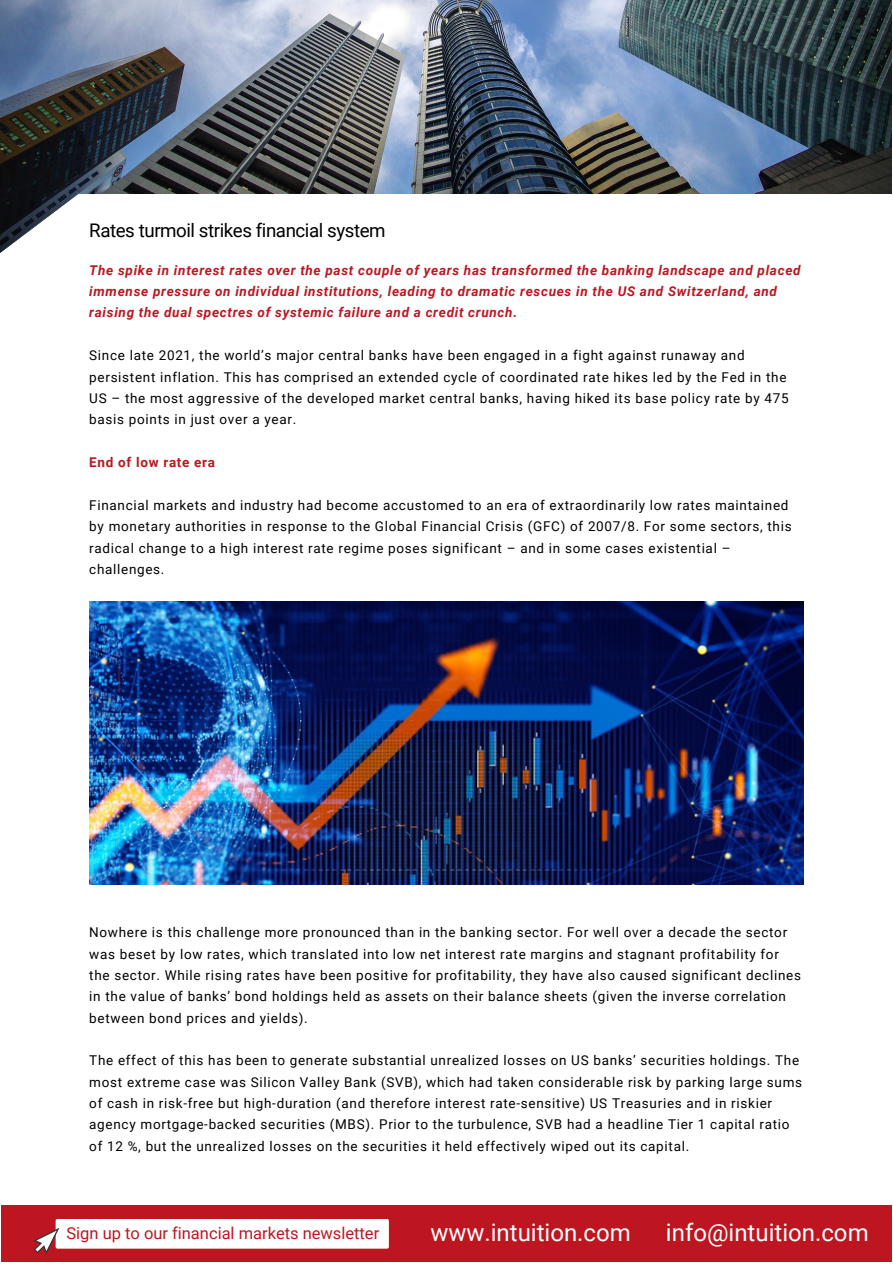
<style>
.page{position:relative;width:893px;height:1264px;background:#fff}
.page>*{position:absolute;margin:0;border:0;box-sizing:border-box;transform-origin:0 0}
.t1{font:24px "Roboto";color:#fff}
.t2{font:18.75px "Roboto";letter-spacing:-.02em;color:#000}
.t3{font:16.5px "Roboto";color:#be1621}
.t4{font:13.5px/21.3px "Roboto";letter-spacing:.055em;color:#000}
.t5{font:italic 700 13.5px/21.3px "Roboto";letter-spacing:.055em;color:#be1621}
.t6{font:700 13.5px "Roboto";letter-spacing:.05em;color:#be1621}
</style>
<div class="page">
<img style="left:0;top:0;width:891px;height:194px">
<svg style="left:0;top:194px;width:78px;height:59px"></svg>
<div style="left:1px;top:1204px;width:890px;height:57px;background:#be1621"></div>
<div style="left:56px;top:1218px;width:333px;height:30px;background:#fff;border-radius:2px"></div>
<svg style="left:33px;top:1227px;width:34px;height:27px"></svg>
<img style="left:89px;top:601px;width:714px;height:283px">
<h2 class="t2" style="left:89px;top:220px;width:298px">Rates turmoil strikes financial system</h2>
<p class="t5" style="left:89px;top:259px;width:712px">The spike in interest rates over the past couple of years has transformed the banking landscape and placed immense pressure on individual institutions, leading to dramatic rescues in the US and Switzerland, and raising the dual spectres of systemic failure and a credit crunch.</p>
<p class="t4" style="left:89px;top:345px;width:700px">Since late 2021, the world’s major central banks have been engaged in a fight against runaway and persistent inflation. This has comprised an extended cycle of coordinated rate hikes led by the Fed in the US – the most aggressive of the developed market central banks, having hiked its base policy rate by 475 basis points in just over a year.</p>
<p class="t6" style="left:89px;top:454px;width:127px">End of low rate era</p>
<p class="t4" style="left:89px;top:494px;width:703px">Financial markets and industry had become accustomed to an era of extraordinarily low rates maintained by monetary authorities in response to the Global Financial Crisis (GFC) of 2007/8. For some sectors, this radical change to a high interest rate regime poses significant – and in some cases existential – challenges.</p>
<p class="t4" style="left:89px;top:921px;width:713px">Nowhere is this challenge more pronounced than in the banking sector. For well over a decade the sector was beset by low rates, which translated into low net interest rate margins and stagnant profitability for the sector. While rising rates have been positive for profitability, they have also caused significant declines in the value of banks’ bond holdings held as assets on their balance sheets (given the inverse correlation between bond prices and yields).</p>
<p class="t4" style="left:89px;top:1050px;width:714px">The effect of this has been to generate substantial unrealized losses on US banks’ securities holdings. The most extreme case was Silicon Valley Bank (SVB), which had taken considerable risk by parking large sums of cash in risk-free but high-duration (and therefore interest rate-sensitive) US Treasuries and in riskier agency mortgage-backed securities (MBS). Prior to the turbulence, SVB had a headline Tier 1 capital ratio of 12 %, but the unrealized losses on the securities it held effectively wiped out its capital.</p>
<p class="t3" style="left:66px;top:1223px;width:314px">Sign up to our financial markets newsletter</p>
<h1 class="t1" style="left:430px;top:1218px;width:202px">www.intuition.com</h1>
<h1 class="t1" style="left:666px;top:1218px;width:204px">info@intuition.com</h1>
</div>
